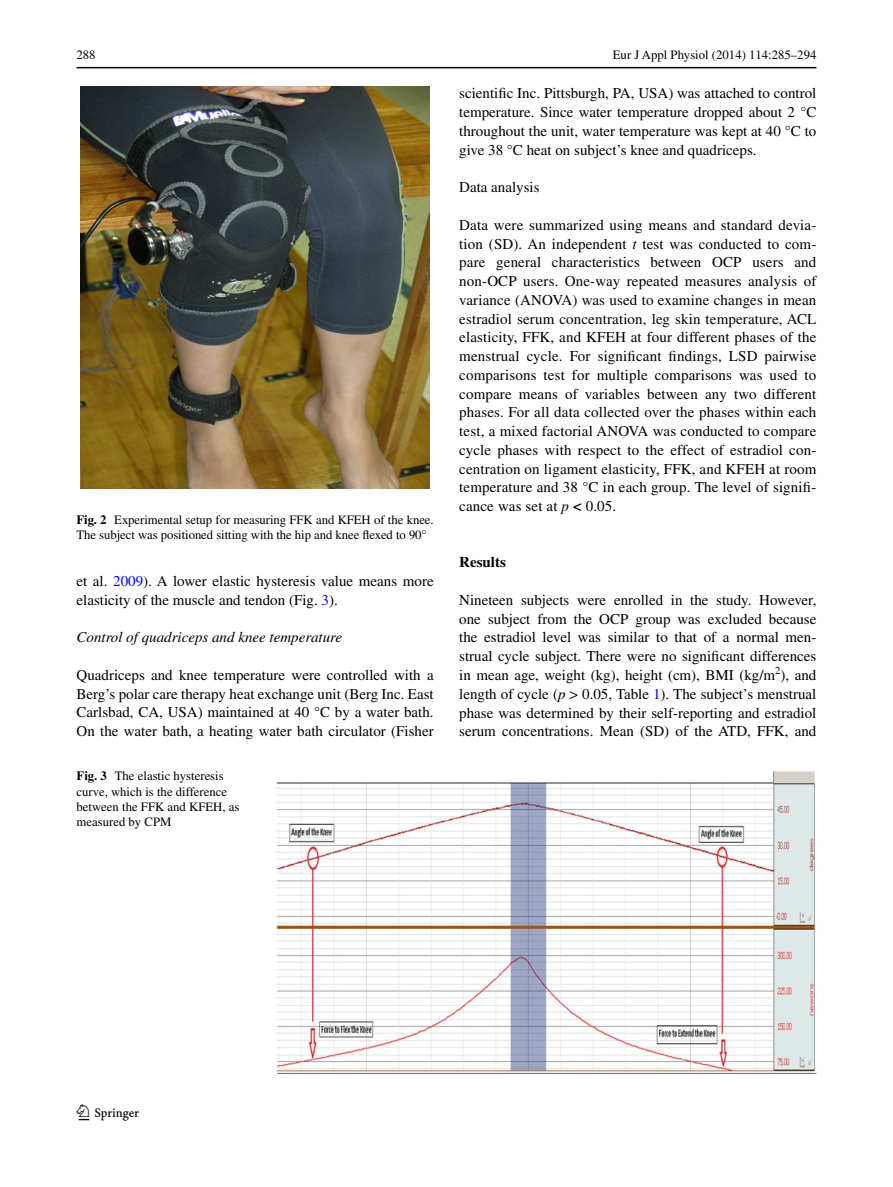
<style>
.page{position:relative;width:893px;height:1187px;background:#fff}
.page>*{position:absolute;margin:0;border:0;box-sizing:border-box;transform-origin:0 0}
.t1{font:22.5px "Springnew";color:#000}
.t2{font:15px/18.8px "Times";letter-spacing:.01em;color:#000;text-align:justify}
.t3{font:italic 15px "Times";color:#000}
.t4{font:700 15px "Times";color:#000}
.t5{font:12.75px/15px "Times";color:#000}
.s1{font-weight:700}
.s2{color:#00f}
.s3{font-style:italic}
</style>
<div class="page">
<hr style="left:77px;top:67px;width:739px;height:1px;background:#000">
<div style="left:77px;top:87px;width:357px;height:401px;background:linear-gradient(to bottom,#fff,#fff)"></div>
<img style="left:81px;top:87px;width:349px;height:401px">
<img style="left:276px;top:771px;width:540px;height:302px">
<p class="t5" style="left:77px;top:48px;width:21px">288</p>
<p class="t5" style="left:613px;top:48px;width:205px">Eur J Appl Physiol (2014) 114:285–294</p>
<p class="t5" style="left:77px;top:512px;width:359px"><span class="s1">Fig. 2</span> Experimental setup for measuring FFK and KFEH of the knee.<br>The subject was positioned sitting with the hip and knee flexed to 90°</p>
<p class="t2" style="left:77px;top:571px;width:359px">et al. <span class="s2">2009</span>). A lower elastic hysteresis value means more elasticity of the muscle and tendon (Fig. <span class="s2">3</span>).</p>
<p class="t3" style="left:77px;top:629px;width:267px">Control of quadriceps and knee temperature</p>
<p class="t2" style="left:77px;top:665px;width:359px">Quadriceps and knee temperature were controlled with a Berg’s polar care therapy heat exchange unit (Berg Inc. East Carlsbad, CA, USA) maintained at 40 °C by a water bath.<br>On the water bath, a heating water bath circulator (Fisher</p>
<p class="t5" style="left:77px;top:768px;width:164px"><span class="s1">Fig. 3</span> The elastic hysteresis curve, which is the difference between the FFK and KFEH, as measured by CPM</p>
<p class="t2" style="left:459px;top:84px;width:359px">scientific Inc. Pittsburgh, PA, USA) was attached to control temperature. Since water temperature dropped about 2 °C throughout the unit, water temperature was kept at 40 °C to give 38 °C heat on subject’s knee and quadriceps.</p>
<p class="t2" style="left:459px;top:178px;width:82px">Data analysis</p>
<p class="t2" style="left:459px;top:215px;width:359px;text-align:left">Data were summarized using means and standard devia&shy;tion (SD). An independent <span class="s3">t</span> test was conducted to com&shy;pare general characteristics between OCP users and non-OCP users. One-way repeated measures analysis of variance (ANOVA) was used to examine changes in mean estradiol serum concentration, leg skin temperature, ACL elasticity, FFK, and KFEH at four different phases of the menstrual cycle. For significant findings, LSD pairwise comparisons test for multiple comparisons was used to compare means of variables between any two different phases. For all data collected over the phases within each test, a mixed factorial ANOVA was conducted to compare cycle phases with respect to the effect of estradiol con&shy;centration on ligament elasticity, FFK, and KFEH at room temperature and 38 °C in each group. The level of signifi&shy;cance was set at <span class="s3">p</span> <span class="s1">&lt;</span> 0.05.</p>
<p class="t4" style="left:459px;top:553px;width:48px">Results</p>
<p class="t2" style="left:459px;top:590px;width:359px">Nineteen subjects were enrolled in the study. However, one subject from the OCP group was excluded because the estradiol level was similar to that of a normal men&shy;strual cycle subject. There were no significant differences in mean age, weight (kg), height (cm), BMI (kg/m<sup>2</sup>), and length of cycle (<span class="s3">p</span> &gt; 0.05, Table <span class="s2">1</span>). The subject’s menstrual phase was determined by their self-reporting and estradiol serum concentrations. Mean (SD) of the ATD, FFK, and</p>
<h1 class="t1" style="left:79px;top:1104px;width:62px">1 3</h1>
</div>
